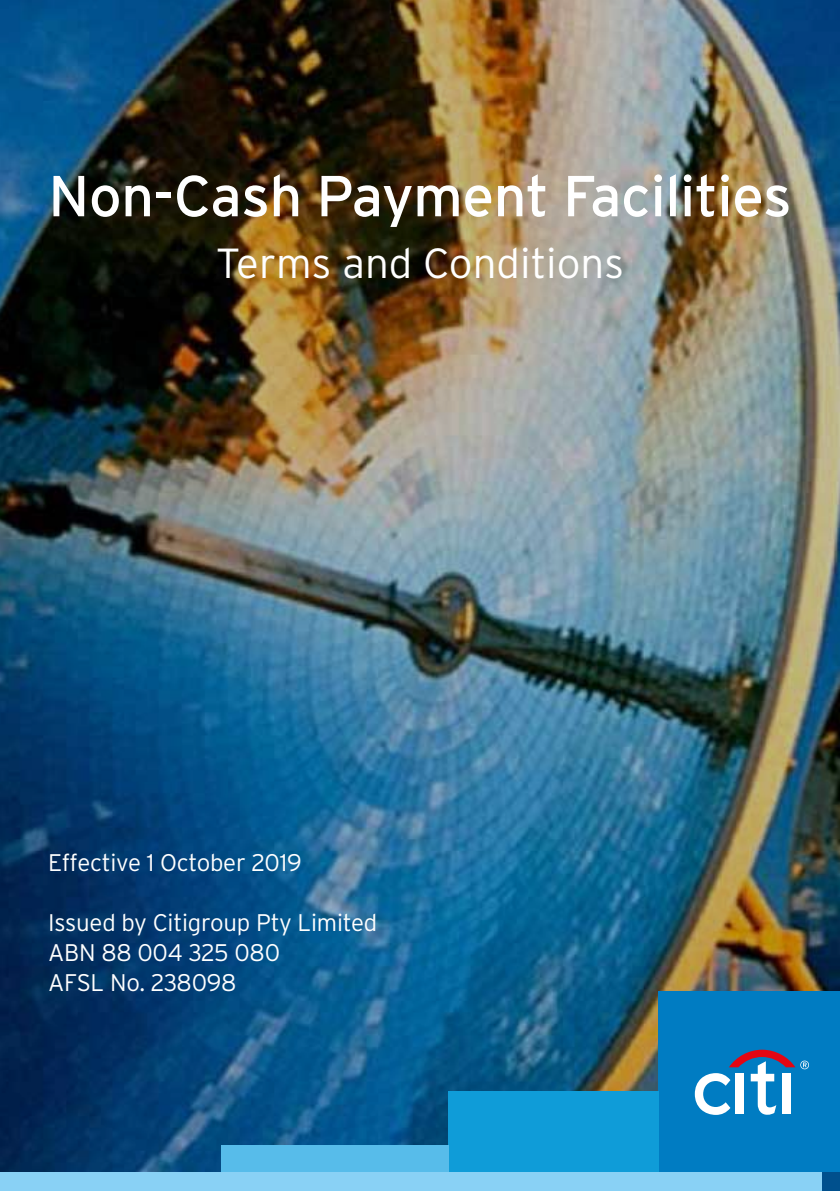
<style>
.page{position:relative;width:840px;height:1191px;background:#fff}
.page>*{position:absolute;margin:0;border:0;box-sizing:border-box;transform-origin:0 0}
.t1{font:57.6px "Interstate";letter-spacing:-.01em;color:#fff}
.t2{font:300 42px "Interstate";color:#fff}
.t3{font:300 24px/30px "Interstate";letter-spacing:-.01em;color:#fff}
</style>
<div class="page">
<img style="left:0;top:0;width:839px;height:1172px">
<div style="left:658px;top:991px;width:181px;height:181px;background:#007cc2"></div>
<div style="left:448px;top:1091px;width:210px;height:81px;background:#0f9cd8"></div>
<div style="left:221px;top:1145px;width:227px;height:27px;background:#57bcea"></div>
<svg style="left:694px;top:1049px;width:114px;height:66px"></svg>
<div style="left:821px;top:1172px;width:18px;height:19px;background:#00508d"></div>
<div style="left:0;top:1172px;width:821px;height:19px;background:#89d1f5"></div>
<h1 class="t1" style="left:48px;top:161px;width:744px">Non-Cash Payment Facilities</h1>
<h2 class="t2" style="left:216px;top:238px;width:409px">Terms and Conditions</h2>
<p class="t3" style="left:48px;top:847px;width:255px">Effective 1 October 2019</p>
<p class="t3" style="left:48px;top:907px;width:330px">Issued by Citigroup Pty Limited<br>ABN 88 004 325 080<br>AFSL No. 238098</p>
</div>
